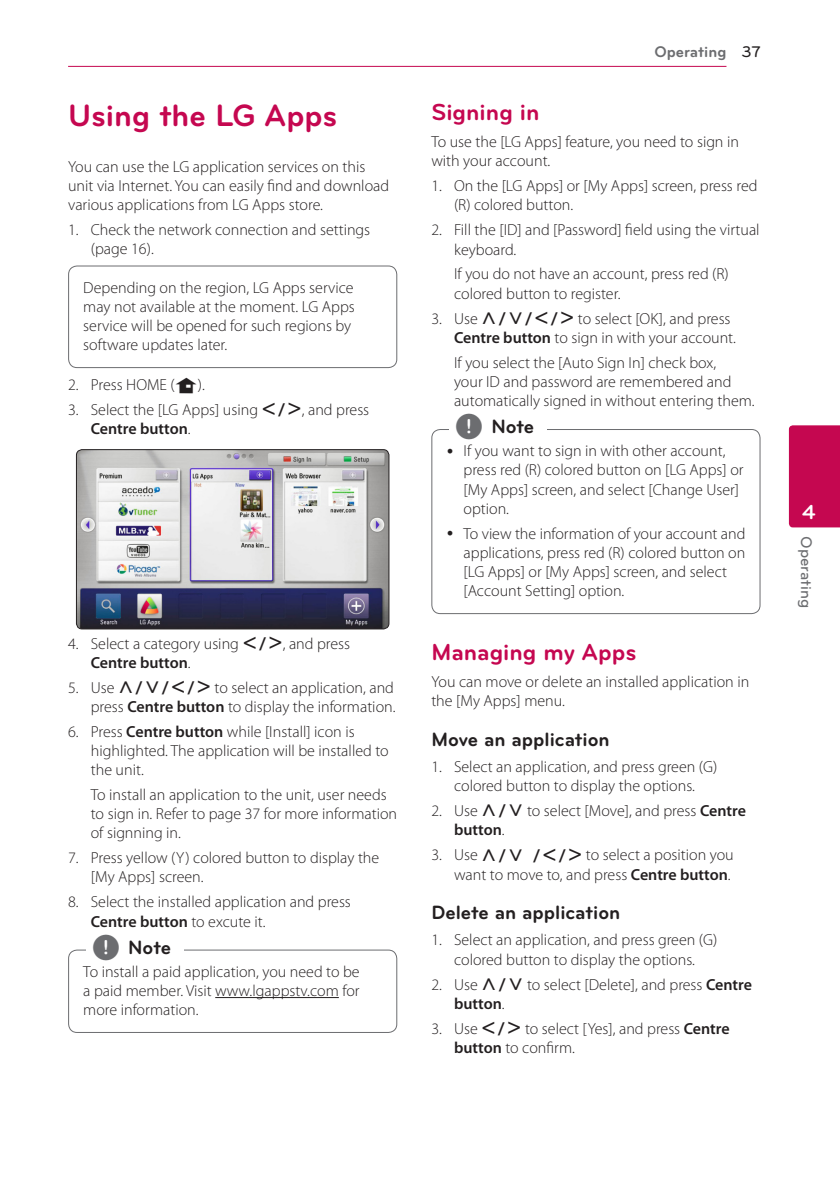
<style>
.page{position:relative;width:840px;height:1191px;background:#fff}
.page>*{position:absolute;margin:0;border:0;box-sizing:border-box;transform-origin:0 0}
.Title_1{font:700 32px "Bryant LG";color:#c50750}
.Title_2{font:700 24px "Bryant LG";color:#c50750}
.t1{font:700 21px "Bryant LG";color:#fff}
.Title_3{font:700 20px "Bryant LG";color:#231f20}
.Content_text_Num{font:300 16px/19.2px "Myriad Pro";color:#231f20}
.Content_text_Light{font:300 16px/19.2px "Myriad Pro";color:#231f20}
.Contents_Text_Sub_Nu{font:300 16px/19.2px "Myriad Pro";color:#231f20}
.t2{font:700 16px "Bryant LG";color:#6c6d70}
.t3{font:500 16px "Bryant LG";color:#6c6d70}
.s1{font-family:"UPSYS Common";font-weight:400}
.s2{font-weight:600}
.s3{font-family:"UPSYS Common";font-weight:400;font-size:30px;color:#6c6d70}
.s4{font-weight:500;color:#231f20}
</style>
<div class="page">
<hr style="left:68px;top:66px;width:658px;height:1px;background:#c50750">
<div style="left:788px;top:425px;width:51px;height:102px;background:#c50750"></div>
<div style="left:68px;top:265px;width:329px;height:103px;border:1px solid #6c6d70;border-radius:9px"></div>
<img style="left:76px;top:449px;width:313px;height:180px">
<div style="left:76px;top:449px;width:313px;height:180px;border:1px solid #231f20;border-radius:6px"></div>
<hr style="left:215px;top:997px;width:123px;height:1px;background:#231f20">
<div style="left:68px;top:949px;width:329px;height:84px;border:1px solid #6c6d70;border-radius:9px"></div>
<div style="left:86px;top:943px;width:97px;height:20px;background:#fff"></div>
<div style="left:431px;top:429px;width:329px;height:185px;border:1px solid #6c6d70;border-radius:9px"></div>
<div style="left:449px;top:423px;width:97px;height:20px;background:#fff"></div>
<p class="Title_1" style="left:68px;top:96px;width:270px">Using the LG Apps</p>
<p class="Content_text_Light" style="left:68px;top:156px;width:322px">You can use the LG application services on this unit via Internet. You can easily find and download various applications from LG Apps store.</p>
<p class="Content_text_Num" style="left:91px;top:220px;width:281px;text-indent:-23px">1. Check the network connection and settings (page 16).</p>
<p class="Content_text_Light" style="left:83px;top:278px;width:273px">Depending on the region, LG Apps service may not available at the moment. LG Apps service will be opened for such regions by software updates later.</p>
<p class="Content_text_Num" style="left:68px;top:375px;width:138px">2. Press HOME (<span class="s1">n</span>).</p>
<p class="Content_text_Num" style="left:91px;top:400px;width:280px;text-indent:-23px">3. Select the [LG Apps] using <span class="s1">A/D</span>, and press<br><span class="s2">Centre button</span>.</p>
<p class="Content_text_Num" style="left:91px;top:633px;width:261px;text-indent:-23px">4. Select a category using <span class="s1">A/D</span>, and press<br><span class="s2">Centre button</span>.</p>
<p class="Content_text_Num" style="left:68px;top:677px;width:329px;text-align:right">5. Use <span class="s1">W/S/A/D</span> to select an application, and press <span class="s2">Centre button</span> to display the information.</p>
<p class="Content_text_Num" style="left:91px;top:721px;width:299px;text-indent:-23px">6. Press <span class="s2">Centre button</span> while [Install] icon is highlighted. The application will be installed to the unit.</p>
<p class="Contents_Text_Sub_Nu" style="left:91px;top:785px;width:308px">To install an application to the unit, user needs to sign in. Refer to page 37 for more information of signning in.</p>
<p class="Content_text_Num" style="left:91px;top:848px;width:290px;text-indent:-23px">7. Press yellow (Y) colored button to display the [My Apps] screen.</p>
<p class="Content_text_Num" style="left:91px;top:892px;width:261px;text-indent:-23px">8. Select the installed application and press<br><span class="s2">Centre button</span> to excute it.</p>
<p class="Content_text_Light" style="left:83px;top:961px;width:278px;text-align:justify">To install a paid application, you need to be a paid member. Visit www.lgappstv.com for more information.</p>
<p class="Title_3" style="left:92px;top:934px;width:81px"><span class="s3">,</span> Note</p>
<p class="t2" style="left:654px;top:42px;width:108px">Operating <span class="s4">37</span></p>
<p class="Title_2" style="left:431px;top:97px;width:110px">Signing in</p>
<p class="Content_text_Light" style="left:431px;top:132px;width:309px">To use the [LG Apps] feature, you need to sign in with your account.</p>
<p class="Content_text_Num" style="left:454px;top:176px;width:305px;text-indent:-23px">1. On the [LG Apps] or [My Apps] screen, press red (R) colored button.</p>
<p class="Content_text_Num" style="left:454px;top:220px;width:307px;text-indent:-23px">2. Fill the [ID] and [Password] field using the virtual keyboard.</p>
<p class="Contents_Text_Sub_Nu" style="left:454px;top:264px;width:276px">If you do not have an account, press red (R) colored button to register.</p>
<p class="Content_text_Num" style="left:454px;top:308px;width:283px;text-indent:-23px">3. Use <span class="s1">W/S/A/D</span> to select [OK], and press<br><span class="s2">Centre button</span> to sign in with your account.</p>
<p class="Contents_Text_Sub_Nu" style="left:454px;top:352px;width:302px">If you select the [Auto Sign In] check box,<br>your ID and password are remembered and automatically signed in without entering them.</p>
<p class="Content_text_Light" style="left:463px;top:441px;width:281px">If you want to sign in with other account, press red (R) colored button on [LG Apps] or [My Apps] screen, and select [Change User] option.</p>
<p class="Content_text_Light" style="left:463px;top:523px;width:283px">To view the information of your account and applications, press red (R) colored button on [LG Apps] or [My Apps] screen, and select [Account Setting] option.</p>
<p class="Title_3" style="left:454px;top:414px;width:81px"><span class="s3">,</span> Note</p>
<p class="Title_2" style="left:431px;top:637px;width:206px">Managing my Apps</p>
<p class="Content_text_Light" style="left:431px;top:672px;width:319px">You can move or delete an installed application in the [My Apps] menu.</p>
<p class="Title_3" style="left:431px;top:726px;width:180px">Move an application</p>
<p class="Content_text_Num" style="left:431px;top:757px;width:287px;text-align:center">1. Select an application, and press green (G) colored button to display the options.</p>
<p class="Content_text_Num" style="left:454px;top:801px;width:293px;text-indent:-23px">2. Use <span class="s1">W/S</span> to select [Move], and press <span class="s2">Centre button</span>.</p>
<p class="Content_text_Num" style="left:431px;top:845px;width:304px;text-align:right">3. Use <span class="s1">W/S /A/D</span> to select a position you want to move to, and press <span class="s2">Centre button</span>.</p>
<p class="Title_3" style="left:431px;top:900px;width:190px">Delete an application</p>
<p class="Content_text_Num" style="left:431px;top:930px;width:287px;text-align:center">1. Select an application, and press green (G) colored button to display the options.</p>
<p class="Content_text_Num" style="left:454px;top:974px;width:299px;text-indent:-23px">2. Use <span class="s1">W/S</span> to select [Delete], and press <span class="s2">Centre button</span>.</p>
<p class="Content_text_Num" style="left:454px;top:1018px;width:277px;text-indent:-23px">3. Use <span class="s1">A/D</span> to select [Yes], and press <span class="s2">Centre button</span> to confirm.</p>
<h3 class="t1" style="left:801px;top:499px;width:15px">4</h3>
<p class="t3" style="left:815px;top:536px;width:73px;rotate:90deg">Operating</p>
</div>
